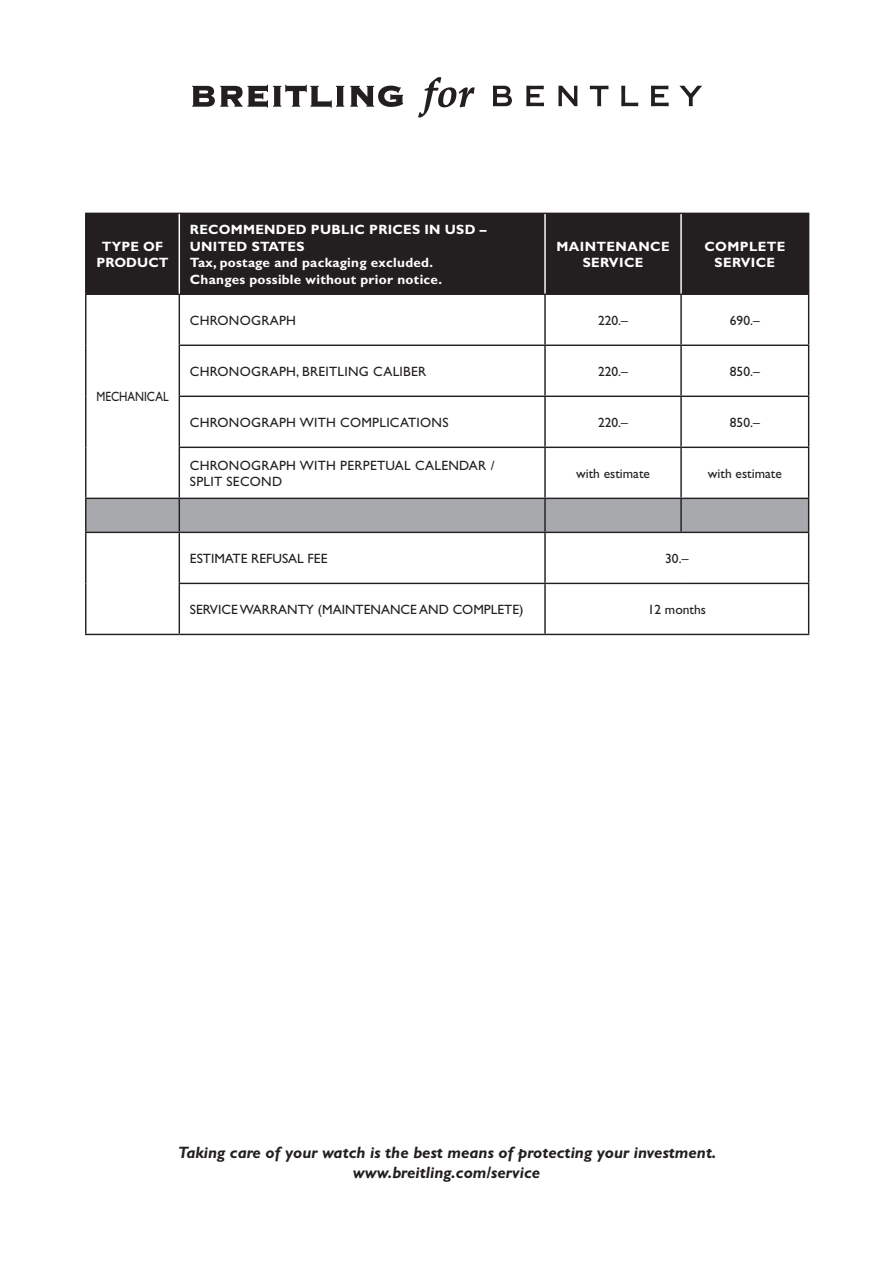
<style>
.page{position:relative;width:893px;height:1263px;background:#fff}
.page>*{position:absolute;margin:0;border:0;box-sizing:border-box;transform-origin:0 0}
.t1{font:italic 700 16.5px/20.2px "Gill Sans";color:#231f20;text-align:center}
.t2{font:700 13.5px/16.5px "Gill Sans";letter-spacing:.02em;color:#fff;text-align:center}
.t3{font:13.5px "Gill Sans";color:#231f20}
.t4{font:13.5px/16.5px "Gill Sans";letter-spacing:.02em;color:#231f20}
.t5{font:13.5px "Gill Sans";color:#231f20;scale:.85 1}
</style>
<div class="page">
<svg style="left:192px;top:85px;width:152px;height:23px"></svg>
<svg style="left:350px;top:86px;width:53px;height:21px"></svg>
<svg style="left:418px;top:77px;width:57px;height:41px"></svg>
<svg style="left:493px;top:86px;width:19px;height:20px"></svg>
<svg style="left:621px;top:86px;width:17px;height:20px"></svg>
<svg style="left:558px;top:86px;width:19px;height:20px"></svg>
<svg style="left:526px;top:86px;width:18px;height:20px"></svg>
<svg style="left:679px;top:86px;width:23px;height:20px"></svg>
<svg style="left:651px;top:86px;width:18px;height:20px"></svg>
<svg style="left:590px;top:86px;width:18px;height:20px"></svg>
<div style="left:86px;top:214px;width:722px;height:79px;background:#231f20"></div>
<div style="left:86px;top:499px;width:722px;height:33px;background:#a8a9ad"></div>
<hr style="left:85px;top:213px;width:94px;height:1px;background:#231f20">
<hr style="left:85px;top:214px;width:1px;height:79px;background:#231f20">
<hr style="left:179px;top:213px;width:366px;height:1px;background:#231f20">
<hr style="left:545px;top:213px;width:136px;height:1px;background:#231f20">
<hr style="left:681px;top:213px;width:128px;height:1px;background:#231f20">
<hr style="left:808px;top:214px;width:1px;height:79px;background:#231f20">
<hr style="left:85px;top:532px;width:94px;height:1px;background:#231f20">
<hr style="left:85px;top:533px;width:1px;height:50px;background:#231f20">
<hr style="left:179px;top:532px;width:366px;height:1px;background:#231f20">
<hr style="left:179px;top:533px;width:1px;height:50px;background:#231f20">
<hr style="left:545px;top:532px;width:136px;height:1px;background:#231f20">
<hr style="left:544px;top:533px;width:2px;height:50px;background:#231f20">
<hr style="left:681px;top:532px;width:128px;height:1px;background:#231f20">
<hr style="left:808px;top:533px;width:1px;height:50px;background:#231f20">
<hr style="left:85px;top:583px;width:1px;height:51px;background:#231f20">
<hr style="left:179px;top:583px;width:366px;height:1px;background:#231f20">
<hr style="left:179px;top:584px;width:1px;height:50px;background:#231f20">
<hr style="left:545px;top:583px;width:136px;height:1px;background:#231f20">
<hr style="left:544px;top:584px;width:2px;height:50px;background:#231f20">
<hr style="left:681px;top:583px;width:128px;height:1px;background:#231f20">
<hr style="left:808px;top:584px;width:1px;height:50px;background:#231f20">
<hr style="left:85px;top:634px;width:94px;height:1px;background:#231f20">
<hr style="left:179px;top:634px;width:366px;height:1px;background:#231f20">
<hr style="left:545px;top:634px;width:136px;height:1px;background:#231f20">
<hr style="left:681px;top:634px;width:128px;height:1px;background:#231f20">
<hr style="left:85px;top:293px;width:94px;height:2px;background:#231f20">
<hr style="left:85px;top:295px;width:1px;height:50px;background:#231f20">
<hr style="left:179px;top:293px;width:366px;height:2px;background:#231f20">
<hr style="left:179px;top:295px;width:1px;height:50px;background:#231f20">
<hr style="left:545px;top:293px;width:136px;height:2px;background:#231f20">
<hr style="left:544px;top:295px;width:2px;height:50px;background:#231f20">
<hr style="left:681px;top:293px;width:128px;height:2px;background:#231f20">
<hr style="left:680px;top:295px;width:2px;height:50px;background:#231f20">
<hr style="left:808px;top:295px;width:1px;height:50px;background:#231f20">
<hr style="left:85px;top:345px;width:1px;height:51px;background:#231f20">
<hr style="left:179px;top:345px;width:366px;height:1px;background:#231f20">
<hr style="left:179px;top:346px;width:1px;height:50px;background:#231f20">
<hr style="left:545px;top:345px;width:136px;height:1px;background:#231f20">
<hr style="left:544px;top:346px;width:2px;height:50px;background:#231f20">
<hr style="left:681px;top:345px;width:128px;height:1px;background:#231f20">
<hr style="left:680px;top:346px;width:2px;height:50px;background:#231f20">
<hr style="left:808px;top:346px;width:1px;height:50px;background:#231f20">
<hr style="left:85px;top:396px;width:1px;height:51px;background:#231f20">
<hr style="left:179px;top:396px;width:366px;height:1px;background:#231f20">
<hr style="left:179px;top:397px;width:1px;height:50px;background:#231f20">
<hr style="left:545px;top:396px;width:136px;height:1px;background:#231f20">
<hr style="left:544px;top:397px;width:2px;height:50px;background:#231f20">
<hr style="left:681px;top:396px;width:128px;height:1px;background:#231f20">
<hr style="left:680px;top:397px;width:2px;height:50px;background:#231f20">
<hr style="left:808px;top:397px;width:1px;height:50px;background:#231f20">
<hr style="left:85px;top:447px;width:1px;height:51px;background:#231f20">
<hr style="left:179px;top:447px;width:366px;height:1px;background:#231f20">
<hr style="left:179px;top:448px;width:1px;height:50px;background:#231f20">
<hr style="left:545px;top:447px;width:136px;height:1px;background:#231f20">
<hr style="left:544px;top:448px;width:2px;height:50px;background:#231f20">
<hr style="left:681px;top:447px;width:128px;height:1px;background:#231f20">
<hr style="left:680px;top:448px;width:2px;height:50px;background:#231f20">
<hr style="left:808px;top:448px;width:1px;height:50px;background:#231f20">
<hr style="left:85px;top:498px;width:94px;height:1px;background:#231f20">
<hr style="left:85px;top:499px;width:1px;height:33px;background:#231f20">
<hr style="left:179px;top:498px;width:366px;height:1px;background:#231f20">
<hr style="left:179px;top:499px;width:1px;height:33px;background:#231f20">
<hr style="left:545px;top:498px;width:136px;height:1px;background:#231f20">
<hr style="left:544px;top:499px;width:2px;height:33px;background:#231f20">
<hr style="left:681px;top:498px;width:128px;height:1px;background:#231f20">
<hr style="left:680px;top:499px;width:2px;height:33px;background:#231f20">
<hr style="left:808px;top:499px;width:1px;height:33px;background:#231f20">
<hr style="left:179px;top:214px;width:1px;height:79px;background:#fff">
<hr style="left:544px;top:214px;width:2px;height:79px;background:#fff">
<hr style="left:680px;top:214px;width:2px;height:79px;background:#fff">
<p class="t2" style="left:96px;top:238px;width:74px">TYPE OF<br>PRODUCT</p>
<p class="t5" style="left:96px;top:389px;width:87px">MECHANICAL</p>
<p class="t2" style="left:190px;top:221px;width:298px;text-align:left">RECOMMENDED PUBLIC PRICES IN USD –<br>UNITED STATES<br>Tax, postage and packaging excluded.<br>Changes possible without prior notice.</p>
<p class="t2" style="left:556px;top:238px;width:115px">MAINTENANCE<br>SERVICE</p>
<p class="t2" style="left:704px;top:238px;width:83px">COMPLETE<br>SERVICE</p>
<p class="t4" style="left:190px;top:312px;width:108px">CHRONOGRAPH</p>
<p class="t3" style="left:598px;top:312px;width:31px">220.–</p>
<p class="t3" style="left:730px;top:312px;width:31px">690.–</p>
<p class="t4" style="left:190px;top:363px;width:238px">CHRONOGRAPH, BREITLING CALIBER</p>
<p class="t3" style="left:598px;top:364px;width:31px">220.–</p>
<p class="t3" style="left:730px;top:364px;width:31px">850.–</p>
<p class="t4" style="left:190px;top:414px;width:260px">CHRONOGRAPH WITH COMPLICATIONS</p>
<p class="t3" style="left:598px;top:415px;width:31px">220.–</p>
<p class="t3" style="left:730px;top:415px;width:31px">850.–</p>
<p class="t4" style="left:190px;top:457px;width:306px">CHRONOGRAPH WITH PERPETUAL CALENDAR /<br>SPLIT SECOND</p>
<p class="t3" style="left:576px;top:466px;width:75px">with estimate</p>
<p class="t3" style="left:708px;top:466px;width:75px">with estimate</p>
<p class="t3" style="left:190px;top:551px;width:139px">ESTIMATE REFUSAL FEE</p>
<p class="t3" style="left:665px;top:551px;width:25px">30.–</p>
<p class="t3" style="left:190px;top:602px;width:335px">SERVICE WARRANTY (MAINTENANCE AND COMPLETE)</p>
<p class="t3" style="left:648px;top:602px;width:60px">12 months</p>
<p class="t1" style="left:178px;top:1142px;width:540px">Taking care of your watch is the best means of protecting your investment. www.breitling.com/service</p>
</div>
